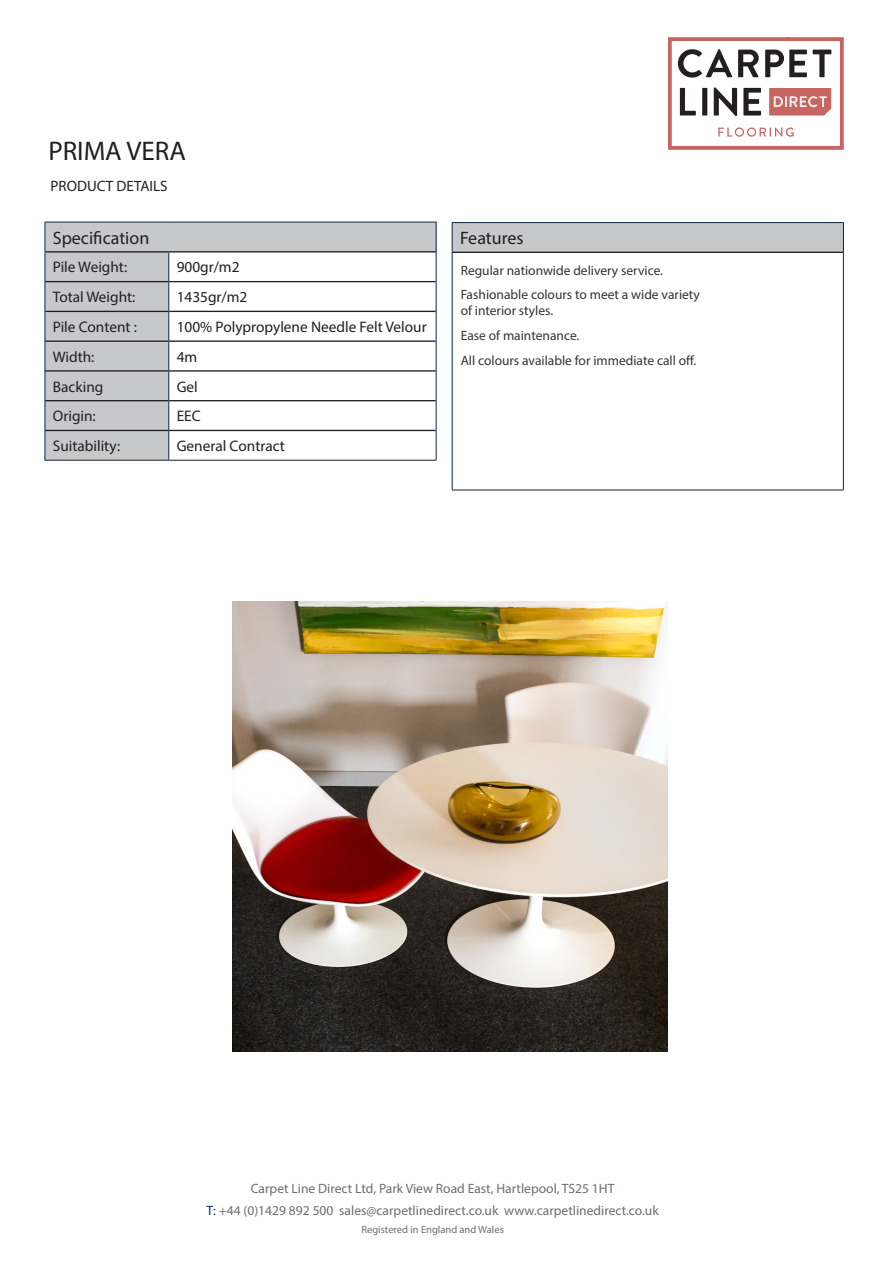
<style>
.page{position:relative;width:893px;height:1263px;background:#fff}
.page>*{position:absolute;margin:0;border:0;box-sizing:border-box;transform-origin:0 0}
.t1{font:27px "Myriad Pro";color:#231f20}
.t2{font:18px "Myriad Pro";color:#231f20}
.t3{font:15.3px "Myriad Pro";color:#231f20}
.t4{font:15px "Myriad Pro";color:#231f20}
.t5{font:13.5px/16.2px "Myriad Pro";color:#343430}
.t6{font:13.5px "Myriad Pro";color:#6d6e71}
.t7{font:10.5px "Myriad Pro";color:#6d6e71}
.s1{color:#0f2c52}
</style>
<div class="page">
<div style="left:452px;top:223px;width:391px;height:29px;background:#c7c8ca"></div>
<hr style="left:452px;top:252px;width:391px;height:1px;background:#231f20">
<hr style="left:452px;top:222px;width:392px;height:1px;background:#122646">
<svg style="left:452px;top:223px;width:1px;height:29px"></svg>
<svg style="left:843px;top:223px;width:1px;height:29px"></svg>
<hr style="left:843px;top:252px;width:1px;height:238px;background:#122646">
<hr style="left:452px;top:253px;width:1px;height:237px;background:#002855">
<hr style="left:452px;top:490px;width:392px;height:1px;background:#231f20">
<svg style="left:668px;top:37px;width:176px;height:113px"></svg>
<div style="left:45px;top:222px;width:391px;height:30px;background:#c7c8ca"></div>
<hr style="left:169px;top:251px;width:267px;height:1px;background:#231f20">
<hr style="left:169px;top:281px;width:267px;height:1px;background:#231f20">
<hr style="left:169px;top:311px;width:267px;height:1px;background:#231f20">
<hr style="left:169px;top:340px;width:267px;height:2px;background:#231f20">
<hr style="left:169px;top:370px;width:267px;height:2px;background:#231f20">
<hr style="left:169px;top:400px;width:267px;height:1px;background:#231f20">
<hr style="left:169px;top:430px;width:267px;height:1px;background:#231f20">
<hr style="left:169px;top:222px;width:267px;height:1px;background:#122646">
<hr style="left:436px;top:222px;width:1px;height:30px;background:#122646">
<hr style="left:436px;top:252px;width:1px;height:30px;background:#122646">
<svg style="left:436px;top:282px;width:1px;height:29px"></svg>
<hr style="left:436px;top:311px;width:1px;height:30px;background:#122646">
<hr style="left:436px;top:341px;width:1px;height:30px;background:#122646">
<hr style="left:436px;top:371px;width:1px;height:30px;background:#122646">
<svg style="left:436px;top:401px;width:1px;height:29px"></svg>
<hr style="left:436px;top:430px;width:1px;height:30px;background:#122646">
<svg style="left:45px;top:222px;width:124px;height:238px;background:#bebfc1"></svg>
<hr style="left:45px;top:430px;width:1px;height:30px;background:#002855">
<hr style="left:45px;top:460px;width:124px;height:1px;background:#231f20">
<hr style="left:169px;top:460px;width:267px;height:1px;background:#231f20">
<img style="left:233px;top:602px;width:435px;height:449px">
<p class="t1" style="left:48px;top:134px;width:139px">PRIMA VERA</p>
<p class="t4" style="left:51px;top:177px;width:119px">PRODUCT DETAILS</p>
<p class="t2" style="left:53px;top:227px;width:98px">Specification</p>
<p class="t3" style="left:53px;top:258px;width:76px">Pile Weight:</p>
<p class="t3" style="left:177px;top:258px;width:64px">900gr/m2</p>
<p class="t3" style="left:53px;top:288px;width:84px">Total Weight:</p>
<p class="t3" style="left:177px;top:288px;width:72px">1435gr/m2</p>
<p class="t3" style="left:53px;top:317px;width:86px">Pile Content :</p>
<p class="t3" style="left:177px;top:317px;width:252px">100% Polypropylene Needle Felt Velour</p>
<p class="t3" style="left:53px;top:347px;width:43px">Width:</p>
<p class="t3" style="left:177px;top:347px;width:22px">4m</p>
<p class="t3" style="left:53px;top:377px;width:52px">Backing</p>
<p class="t3" style="left:177px;top:377px;width:23px">Gel</p>
<p class="t3" style="left:53px;top:407px;width:44px">Origin:</p>
<p class="t3" style="left:177px;top:407px;width:25px">EEC</p>
<p class="t3" style="left:53px;top:436px;width:69px">Suitability:</p>
<p class="t3" style="left:177px;top:437px;width:110px">General Contract</p>
<p class="t2" style="left:460px;top:227px;width:65px">Features</p>
<p class="t5" style="left:461px;top:262px;width:204px">Regular nationwide delivery service.</p>
<p class="t5" style="left:461px;top:286px;width:241px">Fashionable colours to meet a wide variety of interior styles.</p>
<p class="t5" style="left:461px;top:327px;width:120px">Ease of maintenance.</p>
<p class="t5" style="left:461px;top:352px;width:237px">All colours available for immediate call off.</p>
<p class="t6" style="left:251px;top:1180px;width:365px">Carpet Line Direct Ltd, Park View Road East, Hartlepool, TS25 1HT</p>
<p class="t6" style="left:207px;top:1202px;width:454px"><span class="s1">T:</span> +44 (0)1429 892 500 sales@carpetlinedirect.co.uk www.carpetlinedirect.co.uk</p>
<p class="t7" style="left:361px;top:1223px;width:144px">Registered in England and Wales</p>
</div>
